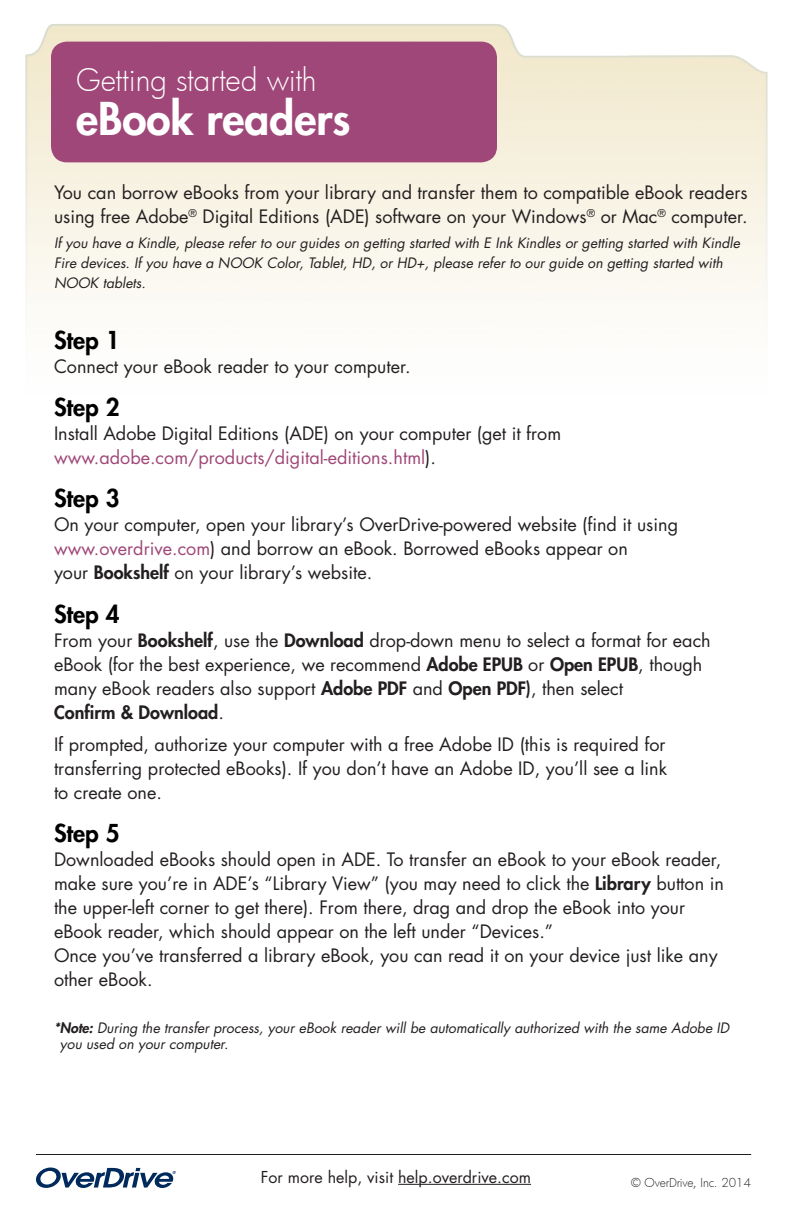
<style>
.page{position:relative;width:792px;height:1224px;background:#fff}
.page>*{position:absolute;margin:0;border:0;box-sizing:border-box;transform-origin:0 0}
.t1{font:800 44px "Futura";color:#fff}
.t2{font:300 30px "Futura";color:#fff}
.t3{font:800 24px "Futura";color:#000001}
.t4{font:18px/24px "Futura";color:#231f20}
.t5{font:16px "Futura";color:#231f20}
.t6{font:italic 14px/20px "Futura";color:#231f20}
.t7{font:300 12px "Futura";color:#231f20}
.s1{color:#9f4778}
.s2{font-weight:800}
</style>
<div class="page">
<img style="left:25px;top:24px;width:743px;height:282px">
<div style="left:51px;top:42px;width:446px;height:120px;background:#9f4778;border-radius:16px"></div>
<svg style="left:36px;top:1168px;width:140px;height:20px"></svg>
<hr style="left:36px;top:1154px;width:715px;height:1px;background:#231f20">
<hr style="left:398px;top:1184px;width:133px;height:1px;background:#231f20">
<h2 class="t2" style="left:76px;top:60px;width:242px">Getting started with</h2>
<h1 class="t1" style="left:76px;top:91px;width:276px">eBook readers</h1>
<p class="t4" style="left:54px;top:181px;width:695px">You can borrow eBooks from your library and transfer them to compatible eBook readers using free Adobe<sup>®</sup> Digital Editions (ADE) software on your Windows<sup>®</sup> or Mac<sup>®</sup> computer.</p>
<p class="t6" style="left:54px;top:233px;width:688px">If you have a Kindle, please refer to our guides on getting started with E Ink Kindles or getting started with Kindle<br>Fire devices. If you have a NOOK Color, Tablet, HD, or HD+, please refer to our guide on getting started with<br>NOOK tablets.</p>
<h3 class="t3" style="left:54px;top:325px;width:67px">Step 1</h3>
<p class="t4" style="left:54px;top:355px;width:358px">Connect your eBook reader to your computer.</p>
<h3 class="t3" style="left:54px;top:392px;width:67px">Step 2</h3>
<p class="t4" style="left:54px;top:422px;width:509px">Install Adobe Digital Editions (ADE) on your computer (get it from <span class="s1">www.adobe.com/products/digital-editions.html</span>).</p>
<h3 class="t3" style="left:54px;top:483px;width:67px">Step 3</h3>
<p class="t4" style="left:54px;top:513px;width:626px">On your computer, open your library’s OverDrive-powered website (find it using <span class="s1">www.overdrive.com</span>) and borrow an eBook. Borrowed eBooks appear on<br>your <span class="s2">Bookshelf</span> on your library’s website.</p>
<h3 class="t3" style="left:54px;top:599px;width:67px">Step 4</h3>
<p class="t4" style="left:54px;top:628px;width:658px">From your <span class="s2">Bookshelf</span>, use the <span class="s2">Download</span> drop-down menu to select a format for each eBook (for the best experience, we recommend <span class="s2">Adobe EPUB</span> or <span class="s2">Open EPUB</span>, though many eBook readers also support <span class="s2">Adobe PDF</span> and <span class="s2">Open PDF)</span>, then select<br><span class="s2">Confirm &amp; Download</span>.</p>
<p class="t4" style="left:54px;top:732px;width:615px;text-align:justify">If prompted, authorize your computer with a free Adobe ID (this is required for transferring protected eBooks). If you don’t have an Adobe ID, you’ll see a link to create one.</p>
<h3 class="t3" style="left:54px;top:818px;width:67px">Step 5</h3>
<p class="t4" style="left:54px;top:847px;width:672px">Downloaded eBooks should open in ADE. To transfer an eBook to your eBook reader, make sure you’re in ADE’s “Library View” (you may need to click the <span class="s2">Library</span> button in the upper-left corner to get there). From there, drag and drop the eBook into your eBook reader, which should appear on the left under “Devices.”<br>Once you’ve transferred a library eBook, you can read it on your device just like any other eBook.</p>
<p class="t6" style="left:60px;top:1019px;width:671px;line-height:16.8px;text-indent:-6px"><span class="s2">*Note:</span> During the transfer process, your eBook reader will be automatically authorized with the same Adobe ID you used on your computer.</p>
<p class="t5" style="left:261px;top:1167px;width:272px">For more help, visit help.overdrive.com</p>
<p class="t7" style="left:631px;top:1174px;width:122px">© OverDrive, Inc. 2014</p>
</div>
